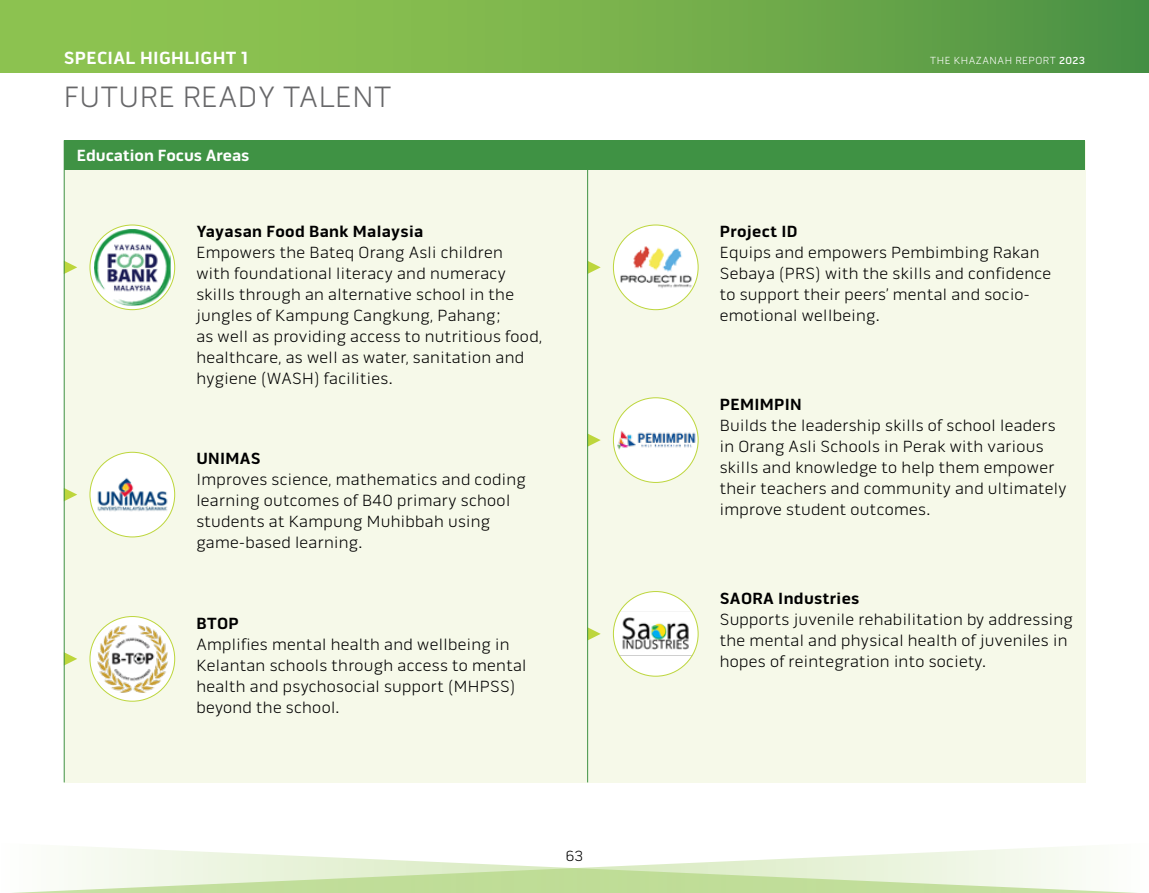
<style>
.page{position:relative;width:1149px;height:893px;background:#fff}
.page>*{position:absolute;margin:0;border:0;box-sizing:border-box;transform-origin:0 0}
.t1{font:300 30px "Pill Gothic 600 mg";letter-spacing:.02em;color:#676769}
.t2{font:700 18px "Pill Gothic 600 mg";letter-spacing:.02em;color:#fff}
.t3{font:300 16.5px/21px "Pill Gothic 600 mg";letter-spacing:.02em;color:#000}
.t4{font:700 16.5px "Pill Gothic 600 mg";letter-spacing:.02em;color:#000}
.t5{font:700 16.5px "Pill Gothic 600 mg";color:#fff}
.t6{font:300 15px "Pill Gothic 600 mg";color:#000}
.t7{font:300 10.5px "Pill Gothic 600 mg";letter-spacing:.05em;color:#fff}
.s1{font-weight:500}
</style>
<div class="page">
<svg style="left:12px;top:846px;width:1125px;height:47px"></svg>
<div style="left:64px;top:141px;width:1020px;height:641px;background:#f6f9e9"></div>
<svg style="left:65px;top:652px;width:12px;height:13px"></svg>
<img style="left:90px;top:616px;width:85px;height:85px;border-radius:42px">
<div style="left:64px;top:140px;width:1020px;height:30px;background:#3f9244"></div>
<img style="left:93px;top:454px;width:79px;height:79px">
<svg style="left:65px;top:488px;width:12px;height:13px"></svg>
<img style="left:615px;top:227px;width:81px;height:81px">
<svg style="left:588px;top:261px;width:12px;height:13px"></svg>
<div style="left:613px;top:398px;width:85px;height:84px;background:#fff;border-radius:50%"></div>
<img style="left:613px;top:427px;width:85px;height:26px">
<svg style="left:588px;top:433px;width:12px;height:14px"></svg>
<img style="left:613px;top:591px;width:85px;height:85px;border-radius:42px">
<svg style="left:588px;top:627px;width:12px;height:14px"></svg>
<svg style="left:90px;top:225px;width:85px;height:85px"></svg>
<img style="left:94px;top:229px;width:77px;height:77px">
<svg style="left:65px;top:261px;width:12px;height:13px"></svg>
<div style="left:0;top:0;width:1148px;height:72px;background:linear-gradient(to right,#99cb52,#539646)"></div>
<hr style="left:64px;top:140px;width:1px;height:642px;background:#3f9244">
<hr style="left:587px;top:140px;width:1px;height:642px;background:#3f9244">
<p class="t2" style="left:64px;top:47px;width:186px">SPECIAL HIGHLIGHT 1</p>
<p class="t7" style="left:929px;top:54px;width:156px">THE KHAZANAH REPORT <span class="s1">2023</span></p>
<h1 class="t1" style="left:64px;top:80px;width:329px">FUTURE READY TALENT</h1>
<p class="t5" style="left:77px;top:146px;width:174px">Education Focus Areas</p>
<p class="t4" style="left:196px;top:222px;width:228px">Yayasan Food Bank Malaysia</p>
<p class="t3" style="left:196px;top:242px;width:347px">Empowers the Bateq Orang Asli children<br>with foundational literacy and numeracy skills through an alternative school in the jungles of Kampung Cangkung, Pahang;<br>as well as providing access to nutritious food, healthcare, as well as water, sanitation and hygiene (WASH) facilities.</p>
<p class="t4" style="left:196px;top:449px;width:66px">UNIMAS</p>
<p class="t3" style="left:196px;top:469px;width:331px">Improves science, mathematics and coding learning outcomes of B40 primary school students at Kampung Muhibbah using game-based learning.</p>
<p class="t4" style="left:196px;top:613px;width:44px">BTOP</p>
<p class="t3" style="left:196px;top:634px;width:331px">Amplifies mental health and wellbeing in Kelantan schools through access to mental health and psychosocial support (MHPSS) beyond the school.</p>
<p class="t6" style="left:565px;top:847px;width:19px">63</p>
<p class="t4" style="left:719px;top:222px;width:79px">Project ID</p>
<p class="t3" style="left:719px;top:242px;width:333px">Equips and empowers Pembimbing Rakan Sebaya (PRS) with the skills and confidence to support their peers’ mental and socio&shy;emotional wellbeing.</p>
<p class="t4" style="left:719px;top:394px;width:83px">PEMIMPIN</p>
<p class="t3" style="left:719px;top:415px;width:348px">Builds the leadership skills of school leaders in Orang Asli Schools in Perak with various skills and knowledge to help them empower their teachers and community and ultimately improve student outcomes.</p>
<p class="t4" style="left:719px;top:588px;width:141px">SAORA Industries</p>
<p class="t3" style="left:719px;top:609px;width:354px">Supports juvenile rehabilitation by addressing the mental and physical health of juveniles in hopes of reintegration into society.</p>
</div>
